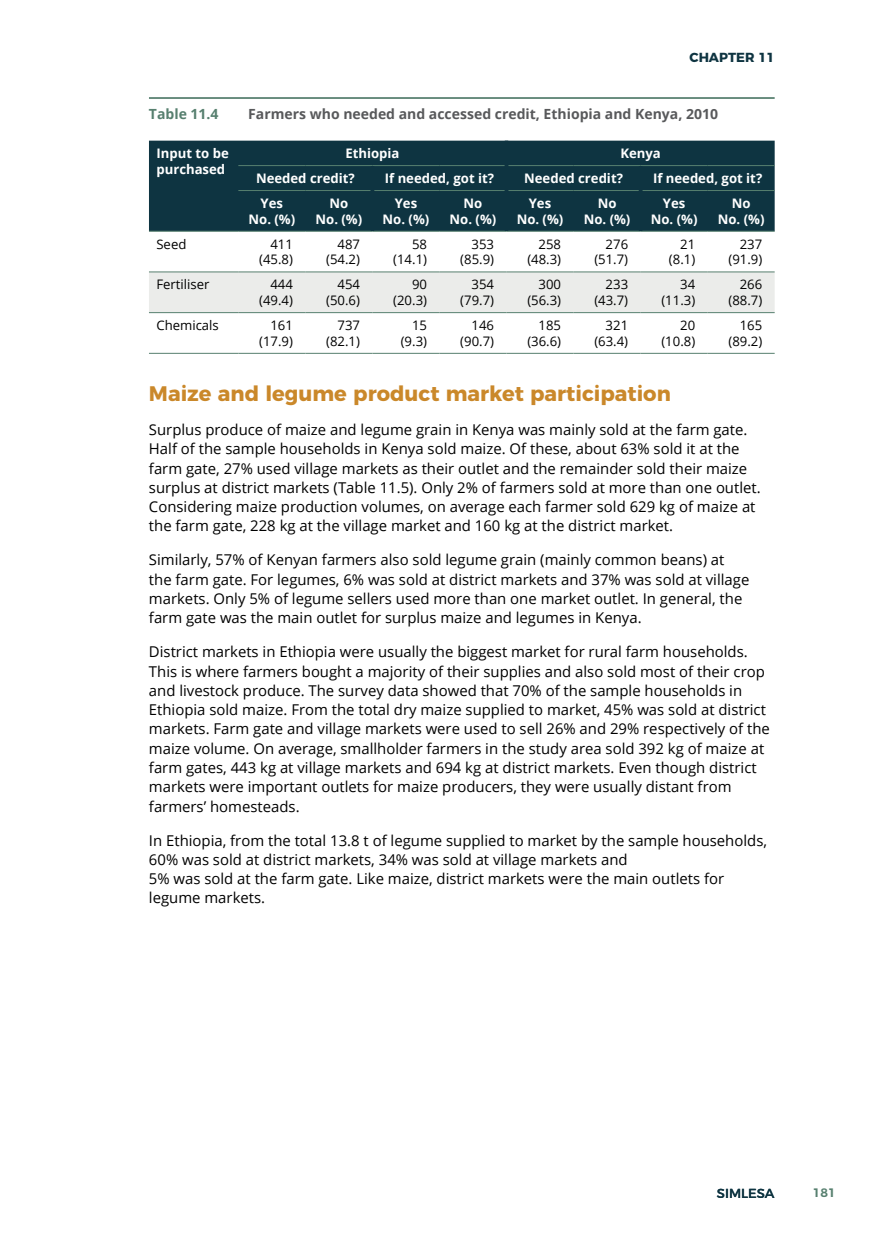
<style>
.page{position:relative;width:874px;height:1241px;background:#fff}
.page>*{position:absolute;margin:0;border:0;box-sizing:border-box;transform-origin:0 0}
.HC{font:700 21px "Montserrat";color:#ca882a}
.BODY{font:14.88px/19.2px "Open Sans";color:#000}
.BODY-2{font:700 14px "Open Sans";color:#58595b}
.BODY-3{font:700 14px "Open Sans";color:#57806f}
.T_Body{font:13.12px/15.8px "Open Sans";color:#000;text-align:right}
.T_Head{font:700 13.12px/15.8px "Open Sans";color:#fff;text-align:center}
.t1{font:700 13.12px "Montserrat";color:#0e3441}
.t2{font:13.12px "Montserrat";color:#0e3441}
.t3{font:600 12.25px "Montserrat";color:#57806f}
</style>
<div class="page">
<hr style="left:149px;top:97px;width:625px;height:2px;background:#57806f">
<div style="left:149px;top:141px;width:625px;height:90px;background:#0e3441"></div>
<div style="left:149px;top:272px;width:625px;height:40px;background:#ebecea"></div>
<hr style="left:238px;top:165px;width:67px;height:1px;background:#57806f">
<hr style="left:305px;top:165px;width:67px;height:1px;background:#57806f">
<hr style="left:372px;top:165px;width:67px;height:1px;background:#57806f">
<hr style="left:439px;top:165px;width:65px;height:1px;background:#57806f">
<hr style="left:508px;top:165px;width:65px;height:1px;background:#57806f">
<hr style="left:573px;top:165px;width:67px;height:1px;background:#57806f">
<hr style="left:640px;top:165px;width:67px;height:1px;background:#57806f">
<hr style="left:707px;top:165px;width:67px;height:1px;background:#57806f">
<hr style="left:238px;top:190px;width:67px;height:1px;background:#57806f">
<hr style="left:305px;top:190px;width:65px;height:1px;background:#57806f">
<hr style="left:374px;top:190px;width:65px;height:1px;background:#57806f">
<hr style="left:439px;top:190px;width:65px;height:1px;background:#57806f">
<hr style="left:508px;top:190px;width:65px;height:1px;background:#57806f">
<hr style="left:573px;top:190px;width:65px;height:1px;background:#57806f">
<hr style="left:642px;top:190px;width:65px;height:1px;background:#57806f">
<hr style="left:707px;top:190px;width:67px;height:1px;background:#57806f">
<hr style="left:149px;top:231px;width:89px;height:1px;background:#57806f">
<hr style="left:238px;top:231px;width:67px;height:1px;background:#57806f">
<hr style="left:305px;top:231px;width:67px;height:1px;background:#57806f">
<hr style="left:372px;top:231px;width:67px;height:1px;background:#57806f">
<hr style="left:439px;top:231px;width:67px;height:1px;background:#57806f">
<hr style="left:506px;top:231px;width:67px;height:1px;background:#57806f">
<hr style="left:573px;top:231px;width:67px;height:1px;background:#57806f">
<hr style="left:640px;top:231px;width:67px;height:1px;background:#57806f">
<hr style="left:707px;top:231px;width:67px;height:1px;background:#57806f">
<hr style="left:149px;top:271px;width:89px;height:1px;background:#57806f">
<hr style="left:238px;top:271px;width:67px;height:1px;background:#57806f">
<hr style="left:305px;top:271px;width:67px;height:1px;background:#57806f">
<hr style="left:372px;top:271px;width:67px;height:1px;background:#57806f">
<hr style="left:439px;top:271px;width:67px;height:1px;background:#57806f">
<hr style="left:506px;top:271px;width:67px;height:1px;background:#57806f">
<hr style="left:573px;top:271px;width:67px;height:1px;background:#57806f">
<hr style="left:640px;top:271px;width:67px;height:1px;background:#57806f">
<hr style="left:707px;top:271px;width:67px;height:1px;background:#57806f">
<hr style="left:149px;top:312px;width:89px;height:1px;background:#57806f">
<hr style="left:238px;top:312px;width:67px;height:1px;background:#57806f">
<hr style="left:305px;top:312px;width:67px;height:1px;background:#57806f">
<hr style="left:372px;top:312px;width:67px;height:1px;background:#57806f">
<hr style="left:439px;top:312px;width:67px;height:1px;background:#57806f">
<hr style="left:506px;top:312px;width:67px;height:1px;background:#57806f">
<hr style="left:573px;top:312px;width:67px;height:1px;background:#57806f">
<hr style="left:640px;top:312px;width:67px;height:1px;background:#57806f">
<hr style="left:707px;top:312px;width:67px;height:1px;background:#57806f">
<hr style="left:149px;top:353px;width:89px;height:1px;background:#57806f">
<hr style="left:238px;top:353px;width:67px;height:1px;background:#57806f">
<hr style="left:305px;top:353px;width:67px;height:1px;background:#57806f">
<hr style="left:372px;top:353px;width:67px;height:1px;background:#57806f">
<hr style="left:439px;top:353px;width:67px;height:1px;background:#57806f">
<hr style="left:506px;top:353px;width:67px;height:1px;background:#57806f">
<hr style="left:573px;top:353px;width:67px;height:1px;background:#57806f">
<hr style="left:640px;top:353px;width:67px;height:1px;background:#57806f">
<hr style="left:707px;top:353px;width:67px;height:1px;background:#57806f">
<hr style="left:370px;top:166px;width:4px;height:24px;background:#0e3441">
<hr style="left:370px;top:190px;width:4px;height:41px;background:#0e3441">
<hr style="left:504px;top:141px;width:4px;height:24px;background:#0e3441">
<hr style="left:504px;top:165px;width:4px;height:25px;background:#0e3441">
<hr style="left:504px;top:190px;width:4px;height:41px;background:#0e3441">
<hr style="left:638px;top:166px;width:4px;height:24px;background:#0e3441">
<hr style="left:638px;top:190px;width:4px;height:41px;background:#0e3441">
<p class="t1" style="left:689px;top:46px;width:87px">CHAPTER 11</p>
<p class="BODY-3" style="left:149px;top:104px;width:71px">Table 11.4</p>
<p class="BODY-2" style="left:248px;top:104px;width:471px">Farmers who needed and accessed credit, Ethiopia and Kenya, 2010</p>
<p class="T_Head" style="left:156px;top:145px;width:74px;text-align:left">Input to be purchased</p>
<p class="T_Head" style="left:345px;top:145px;width:56px">Ethiopia</p>
<p class="T_Head" style="left:620px;top:145px;width:42px">Kenya</p>
<p class="T_Head" style="left:256px;top:170px;width:100px">Needed credit?</p>
<p class="T_Head" style="left:384px;top:170px;width:111px">If needed, got it?</p>
<p class="T_Head" style="left:524px;top:170px;width:100px">Needed credit?</p>
<p class="T_Head" style="left:652px;top:170px;width:111px">If needed, got it?</p>
<p class="T_Head" style="left:248px;top:195px;width:48px">Yes<br>No. (%)</p>
<p class="T_Head" style="left:315px;top:195px;width:48px">No<br>No. (%)</p>
<p class="T_Head" style="left:382px;top:195px;width:48px">Yes<br>No. (%)</p>
<p class="T_Head" style="left:449px;top:195px;width:48px">No<br>No. (%)</p>
<p class="T_Head" style="left:516px;top:195px;width:48px">Yes<br>No. (%)</p>
<p class="T_Head" style="left:583px;top:195px;width:48px">No<br>No. (%)</p>
<p class="T_Head" style="left:650px;top:195px;width:48px">Yes<br>No. (%)</p>
<p class="T_Head" style="left:717px;top:195px;width:48px">No<br>No. (%)</p>
<p class="T_Body" style="left:156px;top:236px;width:31px">Seed</p>
<p class="T_Body" style="left:259px;top:236px;width:35px">411 (45.8)</p>
<p class="T_Body" style="left:326px;top:236px;width:35px">487 (54.2)</p>
<p class="T_Body" style="left:393px;top:236px;width:35px">58 (14.1)</p>
<p class="T_Body" style="left:460px;top:236px;width:35px">353 (85.9)</p>
<p class="T_Body" style="left:527px;top:236px;width:35px">258 (48.3)</p>
<p class="T_Body" style="left:594px;top:236px;width:35px">276 (51.7)</p>
<p class="T_Body" style="left:668px;top:236px;width:28px">21 (8.1)</p>
<p class="T_Body" style="left:728px;top:236px;width:35px">237 (91.9)</p>
<p class="T_Body" style="left:156px;top:276px;width:55px">Fertiliser</p>
<p class="T_Body" style="left:259px;top:276px;width:35px">444 (49.4)</p>
<p class="T_Body" style="left:326px;top:276px;width:35px">454 (50.6)</p>
<p class="T_Body" style="left:393px;top:276px;width:35px">90 (20.3)</p>
<p class="T_Body" style="left:460px;top:276px;width:35px">354 (79.7)</p>
<p class="T_Body" style="left:527px;top:276px;width:35px">300 (56.3)</p>
<p class="T_Body" style="left:594px;top:276px;width:35px">233 (43.7)</p>
<p class="T_Body" style="left:661px;top:276px;width:35px">34 (11.3)</p>
<p class="T_Body" style="left:728px;top:276px;width:35px">266 (88.7)</p>
<p class="T_Body" style="left:156px;top:317px;width:64px">Chemicals</p>
<p class="T_Body" style="left:259px;top:317px;width:35px">161 (17.9)</p>
<p class="T_Body" style="left:326px;top:317px;width:35px">737 (82.1)</p>
<p class="T_Body" style="left:400px;top:317px;width:28px">15 (9.3)</p>
<p class="T_Body" style="left:460px;top:317px;width:35px">146 (90.7)</p>
<p class="T_Body" style="left:527px;top:317px;width:35px">185 (36.6)</p>
<p class="T_Body" style="left:594px;top:317px;width:35px">321 (63.4)</p>
<p class="T_Body" style="left:661px;top:317px;width:35px">20 (10.8)</p>
<p class="T_Body" style="left:728px;top:317px;width:35px">165 (89.2)</p>
<p class="HC" style="left:149px;top:376px;width:523px">Maize and legume product market participation</p>
<p class="BODY" style="left:149px;top:419px;width:613px">Surplus produce of maize and legume grain in Kenya was mainly sold at the farm gate.<br>Half of the sample households in Kenya sold maize. Of these, about 63% sold it at the farm gate, 27% used village markets as their outlet and the remainder sold their maize surplus at district markets (Table 11.5). Only 2% of farmers sold at more than one outlet.<br>Considering maize production volumes, on average each farmer sold 629 kg of maize at the farm gate, 228 kg at the village market and 160 kg at the district market.</p>
<p class="BODY" style="left:149px;top:550px;width:601px">Similarly, 57% of Kenyan farmers also sold legume grain (mainly common beans) at the farm gate. For legumes, 6% was sold at district markets and 37% was sold at village markets. Only 5% of legume sellers used more than one market outlet. In general, the farm gate was the main outlet for surplus maize and legumes in Kenya.</p>
<p class="BODY" style="left:149px;top:642px;width:622px">District markets in Ethiopia were usually the biggest market for rural farm households.<br>This is where farmers bought a majority of their supplies and also sold most of their crop and livestock produce. The survey data showed that 70% of the sample households in Ethiopia sold maize. From the total dry maize supplied to market, 45% was sold at district markets. Farm gate and village markets were used to sell 26% and 29% respectively of the maize volume. On average, smallholder farmers in the study area sold 392 kg of maize at farm gates, 443 kg at village markets and 694 kg at district markets. Even though district markets were important outlets for maize producers, they were usually distant from farmers’ homesteads.</p>
<p class="BODY" style="left:149px;top:830px;width:619px">In Ethiopia, from the total 13.8 t of legume supplied to market by the sample households, 60% was sold at district markets, 34% was sold at village markets and<br>5% was sold at the farm gate. Like maize, district markets were the main outlets for legume markets.</p>
<p class="t2" style="left:716px;top:1182px;width:59px">SIMLESA</p>
<p class="t3" style="left:812px;top:1182px;width:24px">181</p>
</div>
